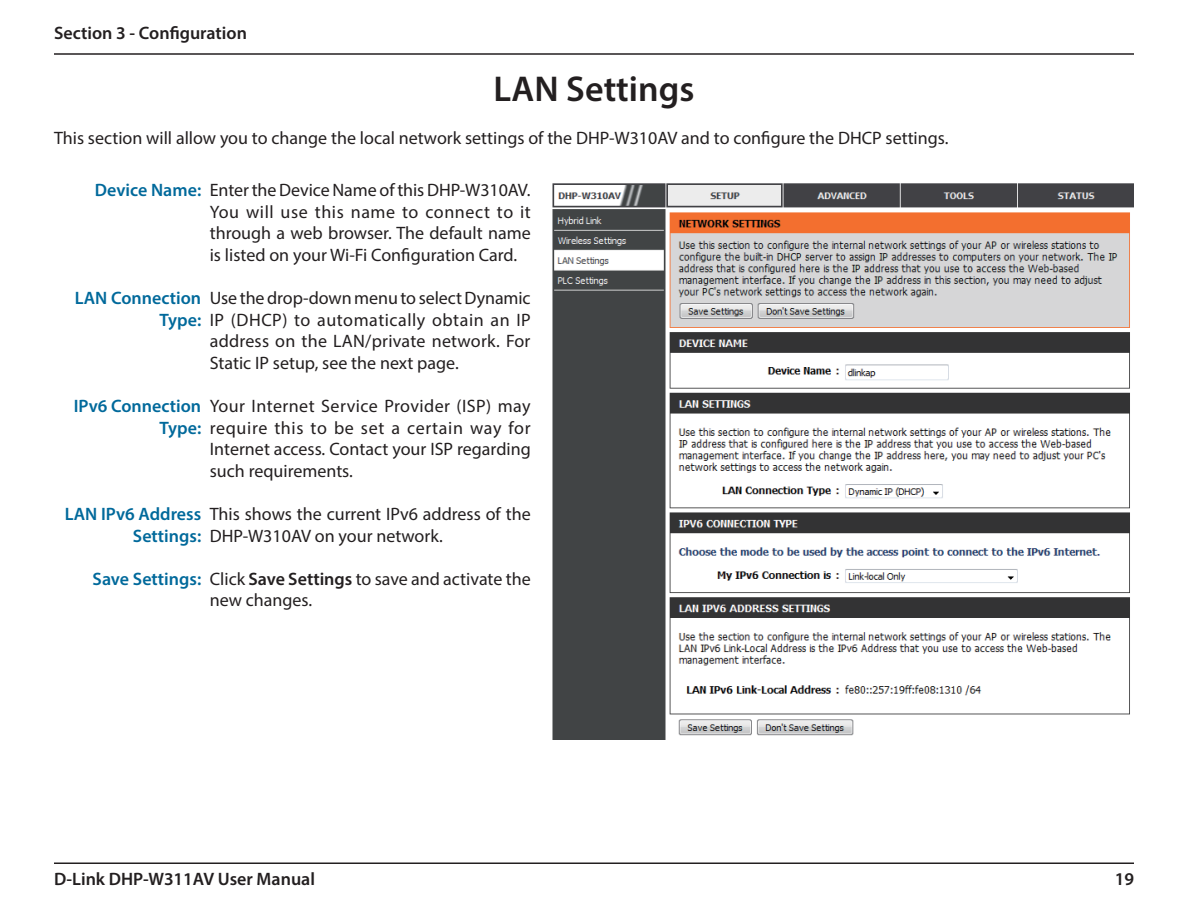
<style>
.page{position:relative;width:1188px;height:918px;background:#fff}
.page>*{position:absolute;margin:0;border:0;box-sizing:border-box;transform-origin:0 0}
.t1{font:600 36px "Myriad Pro";color:#231f20}
.t2{font:18px/21.6px "Myriad Pro";color:#231f20;text-align:justify}
.t3{font:600 18px/21.6px "Myriad Pro";color:#00699b;text-align:right}
.t4{font:600 18px "Myriad Pro";color:#231f20}
.s1{font-weight:600}
</style>
<div class="page">
<hr style="left:54px;top:53px;width:1080px;height:2px;background:#231f20">
<hr style="left:54px;top:862px;width:1080px;height:2px;background:#231f20">
<img style="left:552px;top:183px;width:582px;height:557px">
<p class="t4" style="left:54px;top:22px;width:194px">Section 3 - Configuration</p>
<h1 class="t1" style="left:494px;top:66px;width:202px">LAN Settings</h1>
<p class="t2" style="left:54px;top:127px;width:896px">This section will allow you to change the local network settings of the DHP-W310AV and to configure the DHCP settings.</p>
<p class="t2" style="left:210px;top:179px;width:323px">Enter the Device Name of this DHP-W310AV.<br>You will use this name to connect to it through a web browser. The default name is listed on your Wi-Fi Configuration Card.</p>
<p class="t2" style="left:210px;top:287px;width:323px">Use the drop-down menu to select Dynamic IP (DHCP) to automatically obtain an IP address on the LAN/private network. For Static IP setup, see the next page.</p>
<p class="t2" style="left:210px;top:395px;width:322px">Your Internet Service Provider (ISP) may require this to be set a certain way for Internet access. Contact your ISP regarding such requirements.</p>
<p class="t2" style="left:210px;top:503px;width:322px">This shows the current IPv6 address of the<br>DHP-W310AV on your network.</p>
<p class="t2" style="left:210px;top:568px;width:322px">Click <span class="s1">Save Settings</span> to save and activate the new changes.</p>
<p class="t3" style="left:95px;top:179px;width:108px">Device Name:</p>
<p class="t3" style="left:75px;top:287px;width:128px">LAN Connection<br>Type:</p>
<p class="t3" style="left:74px;top:395px;width:129px">IPv6 Connection<br>Type:</p>
<p class="t3" style="left:65px;top:503px;width:138px">LAN IPv6 Address<br>Settings:</p>
<p class="t3" style="left:93px;top:568px;width:110px">Save Settings:</p>
<p class="t4" style="left:54px;top:868px;width:263px">D-Link DHP-W311AV User Manual</p>
<p class="t4" style="left:1115px;top:868px;width:21px">19</p>
</div>
